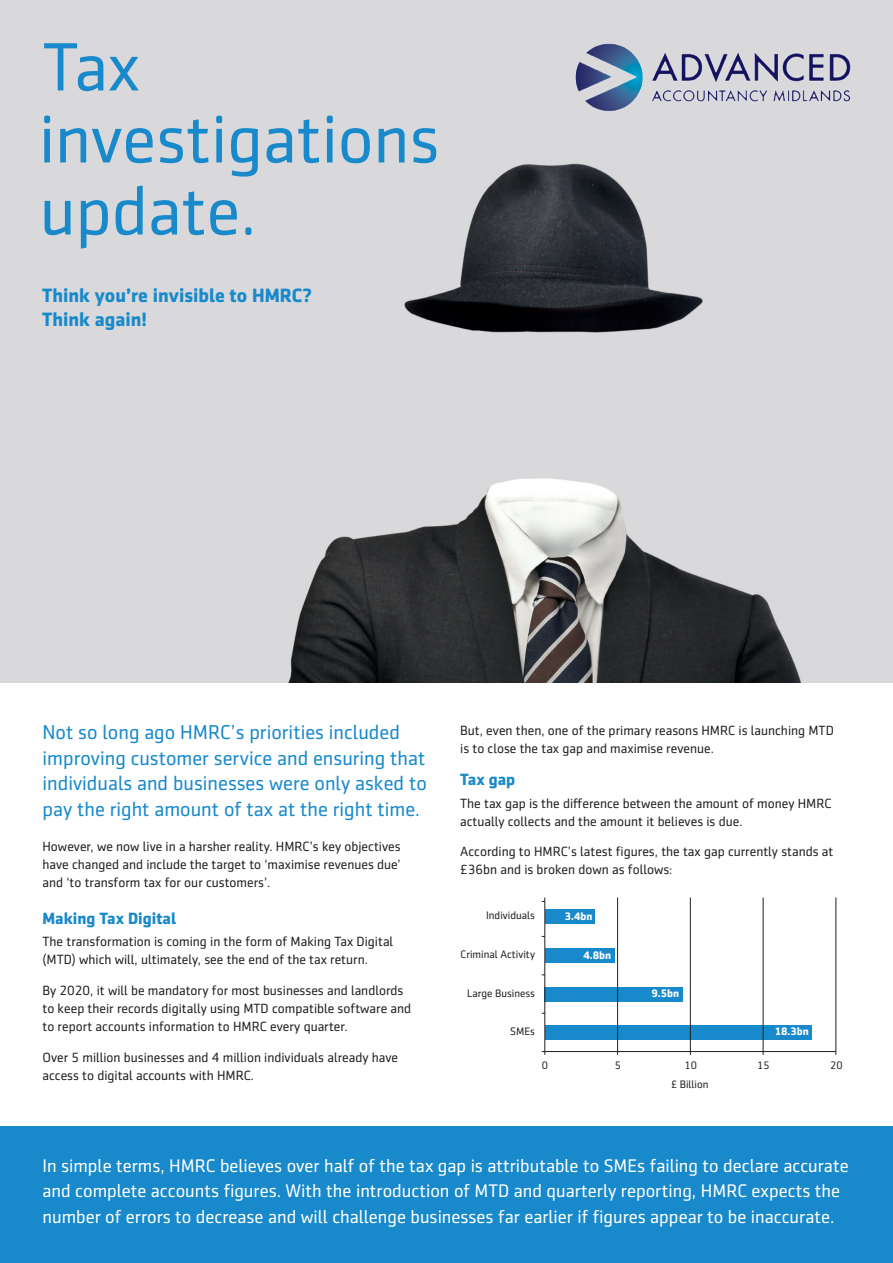
<style>
.page{position:relative;width:893px;height:1263px;background:#fff}
.page>*{position:absolute;margin:0;border:0;box-sizing:border-box;transform-origin:0 0}
.t1{font:69px "Sentico Sans DT";color:#1889cb}
.t2{font:20.25px/25.5px "Sentico Sans DT";color:#1889cb}
.t3{font:700 19.5px "Sentico Sans DT";color:#1889cb}
.t4{font:18.45px/25.5px "Sentico Sans DT";color:#fff}
.t5{font:700 16.5px "Sentico Sans DT";color:#1889cb}
.t6{font:13.5px/18px "Sentico Sans DT";color:#231f20}
.t7{font:10.95px "Sentico Sans DT";color:#231f20}
.t8{font:700 10.95px "Sentico Sans DT";color:#fff}
</style>
<div class="page">
<img style="left:0;top:0;width:893px;height:682px">
<div style="left:0;top:1127px;width:893px;height:136px;background:#1889cb"></div>
<div style="left:545px;top:910px;width:49px;height:14px;background:#1889cb"></div>
<div style="left:545px;top:948px;width:69px;height:14px;background:#1889cb"></div>
<div style="left:545px;top:987px;width:138px;height:14px;background:#1889cb"></div>
<div style="left:545px;top:1025px;width:266px;height:15px;background:#1889cb"></div>
<hr style="left:544px;top:897px;width:1px;height:158px;background:#231f20">
<hr style="left:542px;top:1051px;width:294px;height:1px;background:#231f20">
<hr style="left:617px;top:897px;width:1px;height:158px;background:#231f20">
<hr style="left:690px;top:897px;width:1px;height:158px;background:#231f20">
<hr style="left:763px;top:897px;width:1px;height:158px;background:#231f20">
<hr style="left:835px;top:897px;width:1px;height:158px;background:#231f20">
<img style="left:563px;top:42px;width:295px;height:74px">
<p class="t1" style="left:43px;top:29px;width:99px">Tax</p>
<p class="t1" style="left:39px;top:101px;width:402px">investigations</p>
<p class="t1" style="left:40px;top:173px;width:218px">update.</p>
<p class="t3" style="left:42px;top:284px;width:271px">Think you’re invisible to HMRC?</p>
<p class="t3" style="left:42px;top:308px;width:106px">Think again!</p>
<p class="t2" style="left:43px;top:720px;width:386px">Not so long ago HMRC’s priorities included improving customer service and ensuring that individuals and businesses were only asked to pay the right amount of tax at the right time.</p>
<p class="t6" style="left:43px;top:837px;width:360px;text-align:justify">However, we now live in a harsher reality. HMRC’s key objectives have changed and include the target to ‘maximise revenues due’ and ‘to transform tax for our customers’.</p>
<p class="t5" style="left:43px;top:909px;width:135px">Making Tax Digital</p>
<p class="t6" style="left:43px;top:933px;width:352px">The transformation is coming in the form of Making Tax Digital (MTD) which will, ultimately, see the end of the tax return.</p>
<p class="t6" style="left:43px;top:981px;width:370px">By 2020, it will be mandatory for most businesses and landlords to keep their records digitally using MTD compatible software and to report accounts information to HMRC every quarter.</p>
<p class="t6" style="left:43px;top:1048px;width:357px">Over 5 million businesses and 4 million individuals already have access to digital accounts with HMRC.</p>
<p class="t6" style="left:460px;top:721px;width:375px">But, even then, one of the primary reasons HMRC is launching MTD is to close the tax gap and maximise revenue.</p>
<p class="t5" style="left:460px;top:770px;width:57px">Tax gap</p>
<p class="t6" style="left:460px;top:794px;width:373px">The tax gap is the difference between the amount of money HMRC actually collects and the amount it believes is due.</p>
<p class="t6" style="left:460px;top:843px;width:375px">According to HMRC’s latest figures, the tax gap currently stands at £36bn and is broken down as follows:</p>
<p class="t7" style="left:486px;top:910px;width:50px">Individuals</p>
<p class="t8" style="left:565px;top:910px;width:29px">3.4bn</p>
<p class="t8" style="left:583px;top:948px;width:29px">4.8bn</p>
<p class="t7" style="left:461px;top:948px;width:76px">Criminal Activity</p>
<p class="t7" style="left:467px;top:987px;width:69px">Large Business</p>
<p class="t7" style="left:510px;top:1025px;width:26px">SMEs</p>
<p class="t8" style="left:651px;top:987px;width:29px">9.5bn</p>
<p class="t8" style="left:775px;top:1025px;width:36px">18.3bn</p>
<p class="t7" style="left:542px;top:1060px;width:8px">0</p>
<p class="t7" style="left:615px;top:1060px;width:8px">5</p>
<p class="t7" style="left:685px;top:1060px;width:14px">10</p>
<p class="t7" style="left:757px;top:1060px;width:14px">15</p>
<p class="t7" style="left:830px;top:1060px;width:14px">20</p>
<p class="t7" style="left:671px;top:1078px;width:39px">£ Billion</p>
<p class="t4" style="left:43px;top:1152px;width:808px">In simple terms, HMRC believes over half of the tax gap is attributable to SMEs failing to declare accurate and complete accounts figures. With the introduction of MTD and quarterly reporting, HMRC expects the number of errors to decrease and will challenge businesses far earlier if figures appear to be inaccurate.</p>
</div>
